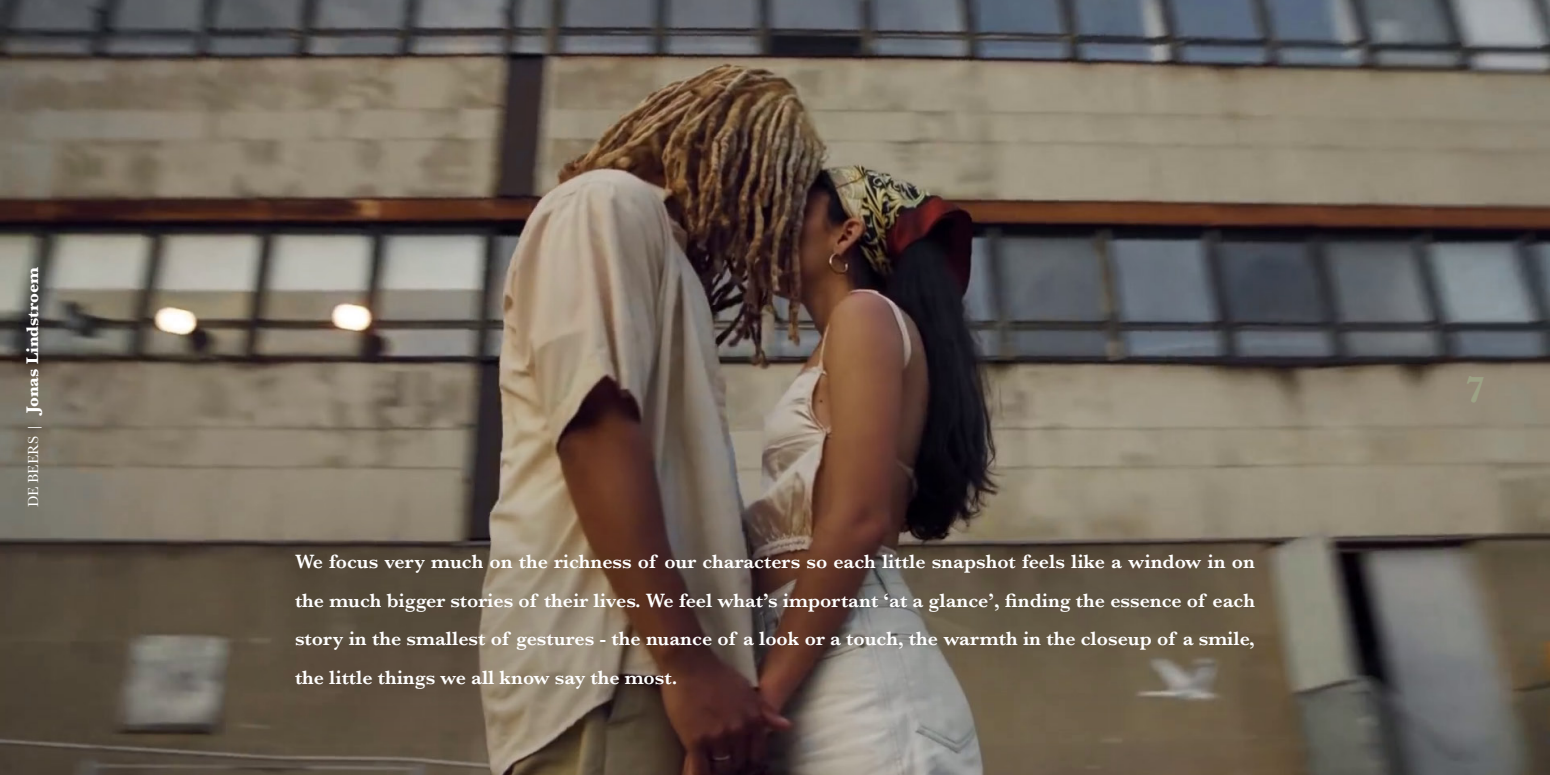
<style>
.page{position:relative;width:1550px;height:775px;background:#fff}
.page>*{position:absolute;margin:0;border:0;box-sizing:border-box;transform-origin:0 0}
.t1{font:700 37.5px "Baskerville";color:#9ca285}
.t2{font:600 20px/38.8px "Baskerville";color:#fff;text-align:justify}
.t3{font:700 17.5px "Baskerville";color:#fff}
.s1{font-weight:400;font-size:15px}
.s2{font-weight:400;font-style:italic;font-size:15px}
</style>
<div class="page">
<img style="left:0;top:0;width:1550px;height:775px">
<svg style="left:234px;top:490px;width:1082px;height:263px;background:#6b5c4e"></svg>
<p class="t3" style="left:20px;top:507px;width:242px;rotate:-90deg"><span class="s1">DE BEERS</span> <span class="s2">|</span> Jonas Lindstroem</p>
<p class="t2" style="left:295px;top:542px;width:962px">We focus very much on the richness of our characters so each little snapshot feels like a window in on the much bigger stories of their lives. We feel what’s important ‘at a glance’, finding the essence of each story in the smallest of gestures - the nuance of a look or a touch, the warmth in the closeup of a smile, the little things we all know say the most.</p>
<h1 class="t1" style="left:1465px;top:364px;width:22px">7</h1>
</div>
